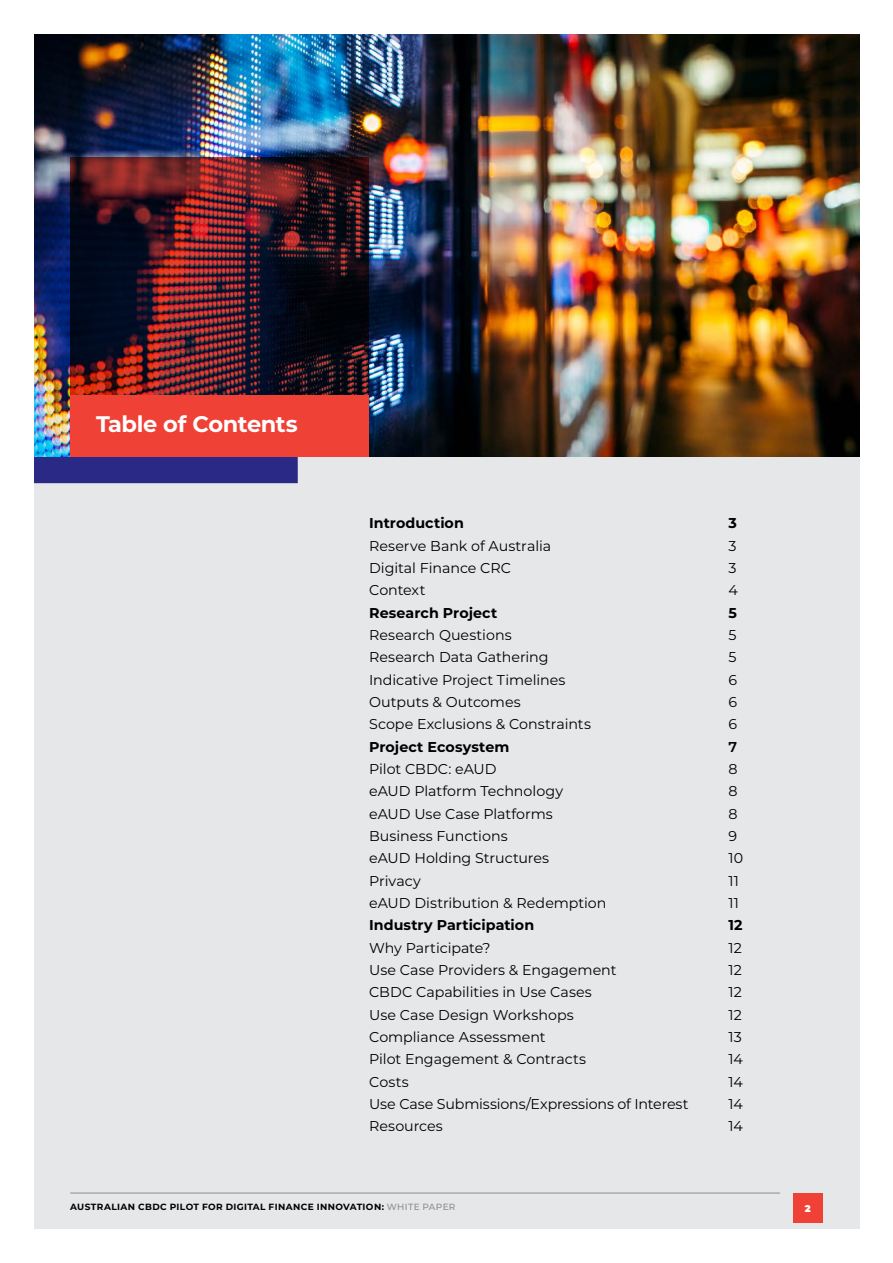
<style>
.page{position:relative;width:893px;height:1263px;background:#fff}
.page>*{position:absolute;margin:0;border:0;box-sizing:border-box;transform-origin:0 0}
.t1{font:700 22.5px "Montserrat";letter-spacing:-.02em;color:#fff}
.t2{font:14.25px "Montserrat";color:#000}
.t3{font:700 14.25px "Montserrat";letter-spacing:.005em;color:#000}
.t4{font:600 14.25px "Montserrat";color:#000}
.t5{font:900 9.75px "Montserrat";color:#fff}
.t6{font:700 9px "Montserrat";letter-spacing:.045em;color:#000}
.s1{font-weight:500;color:#8a8c8e}
</style>
<div class="page">
<div style="left:34px;top:34px;width:825px;height:1195px;background:#e6e7e8"></div>
<div style="left:34px;top:456px;width:264px;height:27px;background:#2a2a86"></div>
<img style="left:34px;top:34px;width:825px;height:422px">
<img style="left:70px;top:157px;width:299px;height:238px">
<div style="left:70px;top:395px;width:299px;height:61px;background:#ef4136"></div>
<hr style="left:70px;top:1193px;width:710px;height:1px;background:#8a8c8e">
<div style="left:793px;top:1193px;width:30px;height:29px;background:#ef4136"></div>
<h1 class="t1" style="left:96px;top:408px;width:203px">Table of Contents</h1>
<p class="t3" style="left:369px;top:513px;width:96px">Introduction</p>
<p class="t3" style="left:729px;top:513px;width:10px">3</p>
<p class="t2" style="left:369px;top:536px;width:184px">Reserve Bank of Australia</p>
<p class="t2" style="left:729px;top:536px;width:10px">3</p>
<p class="t2" style="left:369px;top:558px;width:143px">Digital Finance CRC</p>
<p class="t2" style="left:729px;top:558px;width:10px">3</p>
<p class="t2" style="left:369px;top:580px;width:58px">Context</p>
<p class="t2" style="left:729px;top:580px;width:11px">4</p>
<p class="t3" style="left:369px;top:602px;width:130px">Research Project</p>
<p class="t3" style="left:729px;top:602px;width:10px">5</p>
<p class="t2" style="left:369px;top:625px;width:144px">Research Questions</p>
<p class="t2" style="left:729px;top:625px;width:10px">5</p>
<p class="t2" style="left:369px;top:647px;width:181px">Research Data Gathering</p>
<p class="t2" style="left:729px;top:647px;width:10px">5</p>
<p class="t2" style="left:369px;top:670px;width:198px">Indicative Project Timelines</p>
<p class="t2" style="left:729px;top:670px;width:10px">6</p>
<p class="t2" style="left:369px;top:692px;width:153px">Outputs &amp; Outcomes</p>
<p class="t2" style="left:729px;top:692px;width:10px">6</p>
<p class="t2" style="left:369px;top:714px;width:223px">Scope Exclusions &amp; Constraints</p>
<p class="t2" style="left:729px;top:714px;width:10px">6</p>
<p class="t3" style="left:369px;top:736px;width:142px">Project Ecosystem</p>
<p class="t4" style="left:729px;top:736px;width:10px">7</p>
<p class="t2" style="left:369px;top:759px;width:129px">Pilot CBDC: eAUD</p>
<p class="t2" style="left:729px;top:759px;width:11px">8</p>
<p class="t2" style="left:369px;top:781px;width:195px">eAUD Platform Technology</p>
<p class="t2" style="left:729px;top:781px;width:11px">8</p>
<p class="t2" style="left:369px;top:804px;width:185px">eAUD Use Case Platforms</p>
<p class="t2" style="left:729px;top:804px;width:11px">8</p>
<p class="t2" style="left:369px;top:826px;width:140px">Business Functions</p>
<p class="t2" style="left:729px;top:826px;width:10px">9</p>
<p class="t2" style="left:369px;top:848px;width:181px">eAUD Holding Structures</p>
<p class="t2" style="left:729px;top:848px;width:16px">10</p>
<p class="t2" style="left:369px;top:871px;width:53px">Privacy</p>
<p class="t2" style="left:729px;top:871px;width:12px">11</p>
<p class="t2" style="left:369px;top:893px;width:239px">eAUD Distribution &amp; Redemption</p>
<p class="t2" style="left:729px;top:893px;width:12px">11</p>
<p class="t3" style="left:369px;top:915px;width:167px">Industry Participation</p>
<p class="t3" style="left:729px;top:915px;width:16px">12</p>
<p class="t2" style="left:369px;top:938px;width:123px">Why Participate?</p>
<p class="t2" style="left:729px;top:938px;width:15px">12</p>
<p class="t2" style="left:369px;top:960px;width:249px">Use Case Providers &amp; Engagement</p>
<p class="t2" style="left:729px;top:960px;width:15px">12</p>
<p class="t2" style="left:369px;top:982px;width:224px">CBDC Capabilities in Use Cases</p>
<p class="t2" style="left:729px;top:982px;width:15px">12</p>
<p class="t2" style="left:369px;top:1005px;width:206px">Use Case Design Workshops</p>
<p class="t2" style="left:729px;top:1005px;width:15px">12</p>
<p class="t2" style="left:369px;top:1027px;width:178px">Compliance Assessment</p>
<p class="t2" style="left:729px;top:1027px;width:15px">13</p>
<p class="t2" style="left:369px;top:1049px;width:219px">Pilot Engagement &amp; Contracts</p>
<p class="t2" style="left:729px;top:1049px;width:16px">14</p>
<p class="t2" style="left:369px;top:1072px;width:41px">Costs</p>
<p class="t2" style="left:729px;top:1072px;width:16px">14</p>
<p class="t2" style="left:369px;top:1094px;width:321px">Use Case Submissions/Expressions of Interest</p>
<p class="t2" style="left:729px;top:1094px;width:16px">14</p>
<p class="t2" style="left:369px;top:1116px;width:75px">Resources</p>
<p class="t2" style="left:729px;top:1116px;width:16px">14</p>
<p class="t6" style="left:70px;top:1200px;width:387px">AUSTRALIAN CBDC PILOT FOR DIGITAL FINANCE INNOVATION: <span class="s1">WHITE PAPER</span></p>
<p class="t5" style="left:805px;top:1201px;width:7px">2</p>
</div>
